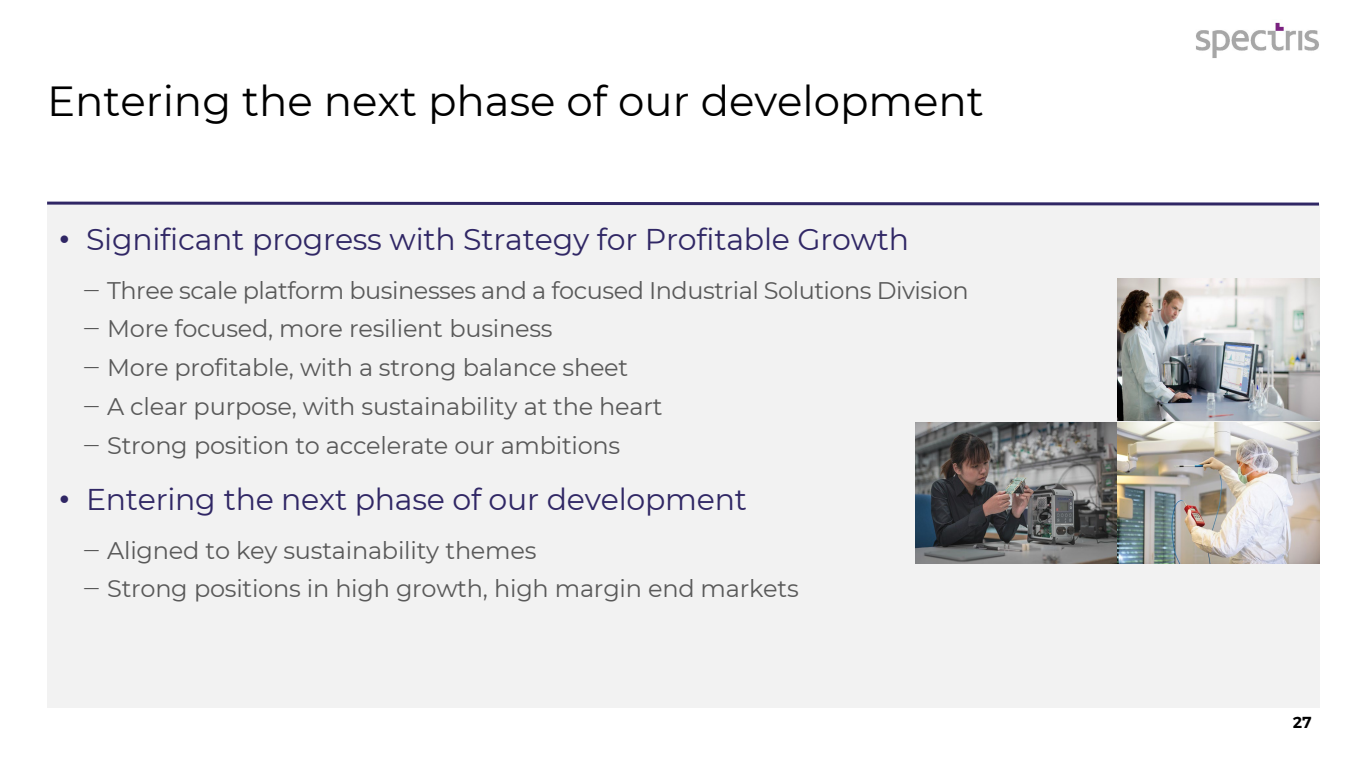
<style>
.page{position:relative;width:1366px;height:768px;background:#fff}
.page>*{position:absolute;margin:0;border:0;box-sizing:border-box;transform-origin:0 0}
.t1{font:42px "Montserrat";color:#000}
.t2{font:30px "Montserrat";letter-spacing:-.005em;color:#302765}
.t3{font:24px "Montserrat";letter-spacing:-.01em;color:#595959}
.t4{font:600 16px "Montserrat";color:#000}
.s1{font-family:"Arial"}
</style>
<div class="page">
<img style="left:1196px;top:22px;width:123px;height:36px">
<div style="left:47px;top:204px;width:1272px;height:504px;background:#f2f2f2"></div>
<svg style="left:47px;top:201px;width:1273px;height:6px"></svg>
<img style="left:1117px;top:278px;width:202px;height:142px">
<img style="left:915px;top:422px;width:404px;height:142px">
<h1 class="t1" style="left:47px;top:72px;width:938px">Entering the next phase of our development</h1>
<p class="t2" style="left:59px;top:219px;width:852px"><span class="s1">•</span> Significant progress with Strategy for Profitable Growth</p>
<p class="t3" style="left:83px;top:274px;width:887px">‒ Three scale platform businesses and a focused Industrial Solutions Division</p>
<p class="t3" style="left:83px;top:312px;width:471px">‒ More focused, more resilient business</p>
<p class="t3" style="left:83px;top:351px;width:547px">‒ More profitable, with a strong balance sheet</p>
<p class="t3" style="left:83px;top:390px;width:581px">‒ A clear purpose, with sustainability at the heart</p>
<p class="t3" style="left:83px;top:429px;width:539px">‒ Strong position to accelerate our ambitions</p>
<p class="t2" style="left:59px;top:479px;width:689px"><span class="s1">•</span> Entering the next phase of our development</p>
<p class="t3" style="left:83px;top:533px;width:455px">‒ Aligned to key sustainability themes</p>
<p class="t3" style="left:83px;top:572px;width:717px">‒ Strong positions in high growth, high margin end markets</p>
<p class="t4" style="left:1293px;top:712px;width:20px">27</p>
</div>
